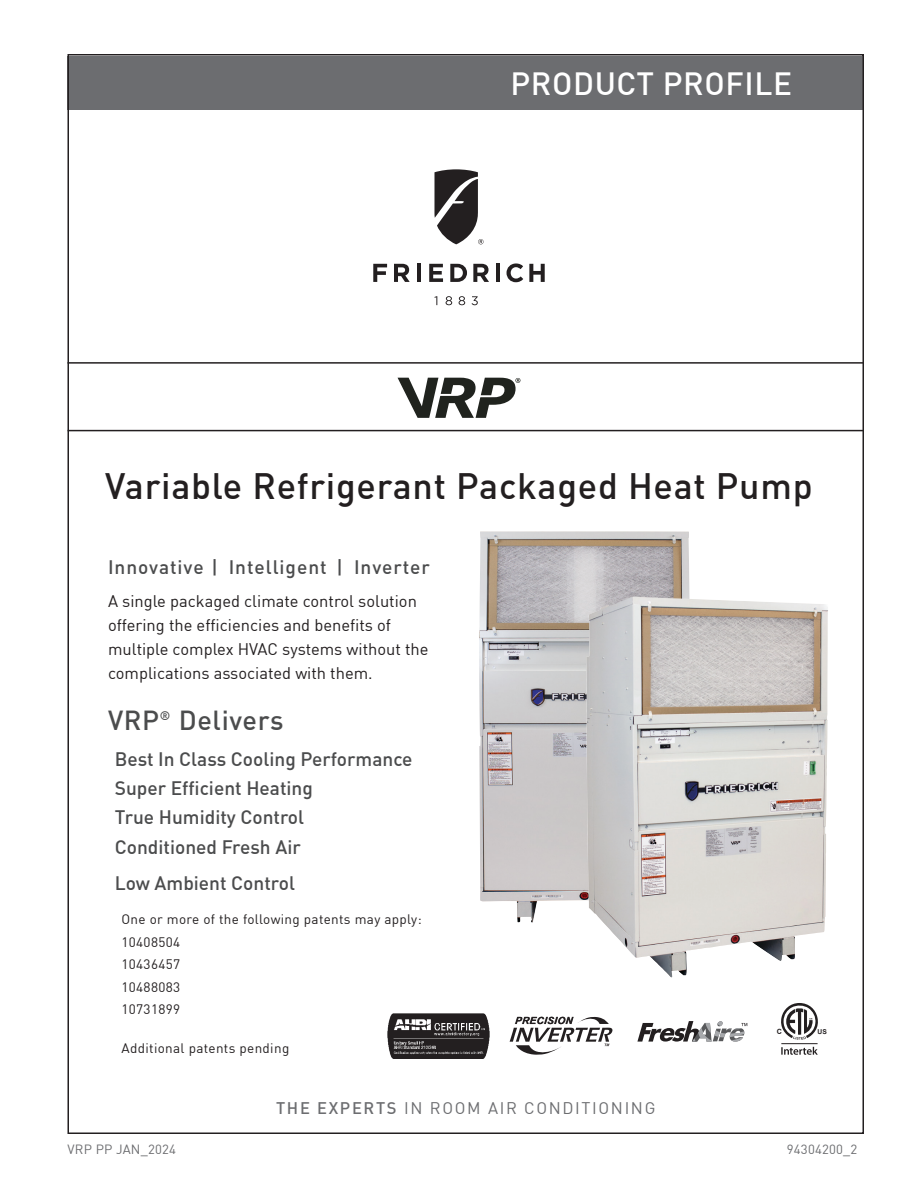
<style>
.page{position:relative;width:918px;height:1188px;background:#fff}
.page>*{position:absolute;margin:0;border:0;box-sizing:border-box;transform-origin:0 0}
.Main_Sub_Head{font:500 36px "DIN";letter-spacing:.02em;color:#231f20}
.Main_Sub_Head-2{font:500 31.5px "DIN";letter-spacing:.02em;color:#fff}
.Feature_Headings{font:500 27px "DIN";letter-spacing:.025em;color:#4b4c4d}
.Feature_Headings-2{font:500 19.2px "DIN";color:#4b4c4d}
.Feature_Headings-3{font:500 19.2px "DIN";letter-spacing:.05em;color:#4b4c4d}
.t1{font:16.5px/24px "DIN";color:#231f20}
.t2{font:16.5px "DIN";letter-spacing:.1em;color:#6c6d70}
.Feature_Headings-4{font:13.5px "DIN";letter-spacing:.025em;color:#231f20}
.Bullet_text{font:13.2px "DIN";letter-spacing:.015em;color:#6c6d70}
.t3{font:italic 700 9.9px "Arial";letter-spacing:.04em;color:#231f20}
.t4{font:700 7.2px "Arial";color:#231f20}
.t5{font:700 6.75px "Arial";color:#231f20}
.s1{font-weight:500}
</style>
<div class="page">
<svg style="left:510px;top:1017px;width:102px;height:38px"></svg>
<img style="left:479px;top:531px;width:211px;height:392px">
<svg style="left:781px;top:1003px;width:37px;height:37px"></svg>
<svg style="left:781px;top:1047px;width:37px;height:8px"></svg>
<hr style="left:781px;top:1043px;width:37px;height:1px;background:#231f20">
<svg style="left:637px;top:1021px;width:110px;height:21px"></svg>
<svg style="left:398px;top:378px;width:122px;height:40px"></svg>
<hr style="left:68px;top:362px;width:796px;height:2px;background:#231f20">
<hr style="left:68px;top:430px;width:796px;height:1px;background:#231f20">
<div style="left:68px;top:56px;width:796px;height:54px;background:#6c6d70"></div>
<svg style="left:373px;top:264px;width:14px;height:18px"></svg>
<svg style="left:394px;top:264px;width:16px;height:18px"></svg>
<hr style="left:417px;top:264px;width:4px;height:18px;background:#231f20">
<svg style="left:429px;top:264px;width:14px;height:18px"></svg>
<svg style="left:450px;top:264px;width:17px;height:18px"></svg>
<svg style="left:473px;top:264px;width:16px;height:18px"></svg>
<hr style="left:496px;top:264px;width:4px;height:18px;background:#231f20">
<svg style="left:507px;top:263px;width:16px;height:19px"></svg>
<svg style="left:529px;top:264px;width:16px;height:18px"></svg>
<svg style="left:434px;top:169px;width:50px;height:75px"></svg>
<svg style="left:434px;top:296px;width:3px;height:9px"></svg>
<svg style="left:446px;top:296px;width:6px;height:9px"></svg>
<svg style="left:459px;top:296px;width:6px;height:9px"></svg>
<svg style="left:472px;top:296px;width:6px;height:9px"></svg>
<img style="left:586px;top:597px;width:237px;height:380px">
<img style="left:388px;top:1014px;width:102px;height:44px">
<p class="Main_Sub_Head-2" style="left:510px;top:64px;width:283px">PRODUCT PROFILE</p>
<p class="Main_Sub_Head" style="left:105px;top:463px;width:709px">Variable Refrigerant Packaged Heat Pump</p>
<p class="Feature_Headings-3" style="left:108px;top:555px;width:323px">Innovative | Intelligent | Inverter</p>
<p class="t1" style="left:108px;top:589px;width:322px">A single packaged climate control solution offering the efficiencies and benefits of multiple complex HVAC systems without the complications associated with them.</p>
<p class="Feature_Headings" style="left:108px;top:703px;width:177px">VRP<sup>®</sup> Delivers</p>
<p class="Feature_Headings-2" style="left:115px;top:747px;width:299px">Best In Class Cooling Performance</p>
<p class="Feature_Headings-2" style="left:115px;top:776px;width:200px">Super Efficient Heating</p>
<p class="Feature_Headings-2" style="left:115px;top:805px;width:191px">True Humidity Control</p>
<p class="Feature_Headings-2" style="left:115px;top:834px;width:188px">Conditioned Fresh Air</p>
<p class="Feature_Headings-2" style="left:115px;top:870px;width:182px">Low Ambient Control</p>
<p class="Feature_Headings-4" style="left:122px;top:911px;width:302px">One or more of the following patents may apply:</p>
<p class="Feature_Headings-4" style="left:122px;top:933px;width:60px">10408504</p>
<p class="Feature_Headings-4" style="left:122px;top:956px;width:60px">10436457</p>
<p class="Feature_Headings-4" style="left:122px;top:978px;width:60px">10488083</p>
<p class="Feature_Headings-4" style="left:122px;top:1001px;width:60px">10731899</p>
<p class="Feature_Headings-4" style="left:122px;top:1040px;width:169px">Additional patents pending</p>
<p class="t3" style="left:515px;top:1014px;width:59px">PRECISION</p>
<p class="t2" style="left:276px;top:1097px;width:381px"><span class="s1">THE EXPERTS</span> IN ROOM AIR CONDITIONING</p>
<p class="t4" style="left:777px;top:1027px;width:7px">C</p>
<p class="t5" style="left:818px;top:1027px;width:11px">US</p>
<p class="Bullet_text" style="left:68px;top:1141px;width:110px">VRP PP JAN_2024</p>
<p class="Bullet_text" style="left:787px;top:1141px;width:72px">94304200_2</p>
</div>
